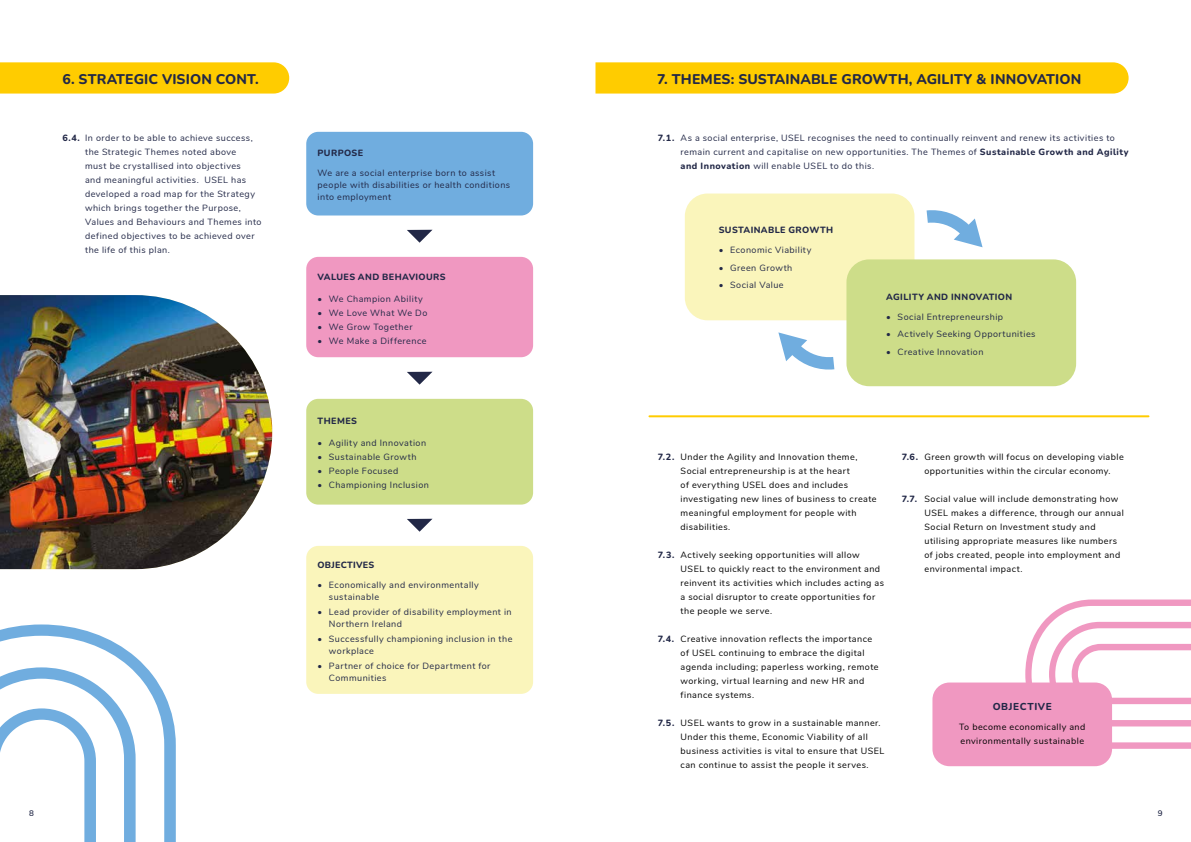
<style>
.page{position:relative;width:1191px;height:842px;background:#fff}
.page>*{position:absolute;margin:0;border:0;box-sizing:border-box;transform-origin:0 0}
.t1{font:800 14px "Nunito";letter-spacing:.01em;color:#222847}
.t2{font:800 10px "Nunito";letter-spacing:.06em;color:#222847}
.t3{font:9px/14px "Nunito";letter-spacing:.05em;color:#000}
.t4{font:9px/14px "Nunito";letter-spacing:.05em;color:#222847}
.t5{font:800 9px "Nunito";letter-spacing:.04em;color:#222847}
.t6{font:800 9px "Nunito";letter-spacing:.02em;color:#222847}
.t7{font:600 8px "Nunito";color:#222847}
.s1{font-weight:800}
.s2{font-weight:800;color:#222847}
</style>
<div class="page">
<div style="left:595px;top:62px;width:533px;height:32px;background:#fc0"></div>
<hr style="left:649px;top:415px;width:499px;height:2px;background:#fc0">
<div style="left:685px;top:194px;width:229px;height:126px;background:#faf5bb;border-radius:23px"></div>
<div style="left:846px;top:259px;width:230px;height:127px;background:#cddd89;border-radius:23px"></div>
<svg style="left:0;top:62px;width:289px;height:32px;background:#ffcd09"></svg>
<div style="left:306px;top:132px;width:227px;height:83px;background:#70addf;border-radius:12px"></div>
<div style="left:306px;top:257px;width:227px;height:100px;background:#f098c1;border-radius:12px"></div>
<div style="left:306px;top:399px;width:227px;height:106px;background:#cddd89;border-radius:12px"></div>
<div style="left:306px;top:546px;width:227px;height:148px;background:#faf5bb;border-radius:12px"></div>
<svg style="left:407px;top:372px;width:25px;height:13px"></svg>
<svg style="left:407px;top:519px;width:25px;height:13px"></svg>
<img style="left:0;top:295px;width:272px;height:274px">
<svg style="left:1025px;top:599px;width:166px;height:150px"></svg>
<svg style="left:407px;top:230px;width:25px;height:13px"></svg>
<svg style="left:926px;top:210px;width:56px;height:37px"></svg>
<svg style="left:778px;top:332px;width:56px;height:38px"></svg>
<div style="left:932px;top:682px;width:180px;height:84px;background:#f098c1;border-radius:17px"></div>
<svg style="left:0;top:624px;width:176px;height:218px"></svg>
<h1 class="t1" style="left:62px;top:70px;width:198px">6. STRATEGIC VISION CONT.</h1>
<p class="t4" style="left:85px;top:130px;width:178px;text-indent:-23px"><span class="s1">6.4.</span> In order to be able to achieve success, the Strategic Themes noted above<br>must be crystallised into objectives<br>and meaningful activities. USEL has developed a road map for the Strategy which brings together the Purpose, Values and Behaviours and Themes into defined objectives to be achieved over the life of this plan.</p>
<p class="t5" style="left:317px;top:147px;width:47px">PURPOSE</p>
<p class="t4" style="left:317px;top:167px;width:194px;line-height:12px">We are a social enterprise born to assist people with disabilities or health conditions into employment</p>
<p class="t5" style="left:317px;top:270px;width:130px">VALUES AND BEHAVIOURS</p>
<p class="t4" style="left:317px;top:291px;width:107px">• We Champion Ability</p>
<p class="t4" style="left:317px;top:305px;width:111px">• We Love What We Do</p>
<p class="t4" style="left:317px;top:319px;width:96px">• We Grow Together</p>
<p class="t4" style="left:317px;top:333px;width:110px">• We Make a Difference</p>
<p class="t5" style="left:317px;top:415px;width:41px">THEMES</p>
<p class="t4" style="left:317px;top:436px;width:110px">• Agility and Innovation</p>
<p class="t4" style="left:317px;top:450px;width:100px">• Sustainable Growth</p>
<p class="t4" style="left:317px;top:464px;width:82px">• People Focused</p>
<p class="t4" style="left:317px;top:478px;width:113px">• Championing Inclusion</p>
<p class="t6" style="left:317px;top:559px;width:58px">OBJECTIVES</p>
<p class="t4" style="left:329px;top:578px;width:151px;line-height:12px;text-indent:-11px">• Economically and environmentally sustainable</p>
<p class="t4" style="left:329px;top:605px;width:184px;line-height:12px;text-indent:-11px">• Lead provider of disability employment in<br>Northern Ireland</p>
<p class="t4" style="left:329px;top:632px;width:185px;line-height:12px;text-indent:-11px">• Successfully championing inclusion in the workplace</p>
<p class="t4" style="left:329px;top:659px;width:163px;line-height:12px;text-indent:-11px">• Partner of choice for Department for<br>Communities</p>
<h1 class="t1" style="left:657px;top:70px;width:425px">7. THEMES: SUSTAINABLE GROWTH, AGILITY &amp; INNOVATION</h1>
<p class="t4" style="left:680px;top:130px;width:449px;text-indent:-23px"><span class="s1">7.1.</span> As a social enterprise, USEL recognises the need to continually reinvent and renew its activities to remain current and capitalise on new opportunities. The Themes of <span class="s1">Sustainable Growth and Agility and Innovation</span> will enable USEL to do this.</p>
<p class="t5" style="left:719px;top:223px;width:116px">SUSTAINABLE GROWTH</p>
<p class="t4" style="left:719px;top:242px;width:94px">• Economic Viability</p>
<p class="t4" style="left:719px;top:260px;width:75px">• Green Growth</p>
<p class="t4" style="left:719px;top:278px;width:66px">• Social Value</p>
<p class="t5" style="left:886px;top:290px;width:127px">AGILITY AND INNOVATION</p>
<p class="t4" style="left:886px;top:309px;width:118px">• Social Entrepreneurship</p>
<p class="t4" style="left:886px;top:327px;width:151px">• Actively Seeking Opportunities</p>
<p class="t4" style="left:886px;top:344px;width:99px">• Creative Innovation</p>
<p class="t3" style="left:680px;top:449px;width:198px;text-indent:-23px"><span class="s2">7.2.</span> Under the Agility and Innovation theme, Social entrepreneurship is at the heart<br>of everything USEL does and includes investigating new lines of business to create meaningful employment for people with disabilities.</p>
<p class="t3" style="left:680px;top:547px;width:205px;text-indent:-23px"><span class="s2">7.3.</span> Actively seeking opportunities will allow USEL to quickly react to the environment and reinvent its activities which includes acting as a social disruptor to create opportunities for the people we serve.</p>
<p class="t3" style="left:680px;top:631px;width:199px;text-indent:-23px"><span class="s2">7.4.</span> Creative innovation reflects the importance of USEL continuing to embrace the digital agenda including; paperless working, remote working, virtual learning and new HR and finance systems.</p>
<p class="t3" style="left:680px;top:715px;width:205px;text-indent:-23px"><span class="s2">7.5.</span> USEL wants to grow in a sustainable manner.<br>Under this theme, Economic Viability of all business activities is vital to ensure that USEL can continue to assist the people it serves.</p>
<p class="t3" style="left:924px;top:449px;width:201px;text-indent:-23px"><span class="s2">7.6.</span> Green growth will focus on developing viable opportunities within the circular economy.</p>
<p class="t3" style="left:924px;top:491px;width:201px;text-indent:-23px"><span class="s2">7.7.</span> Social value will include demonstrating how USEL makes a difference, through our annual Social Return on Investment study and utilising appropriate measures like numbers of jobs created, people into employment and environmental impact.</p>
<p class="t2" style="left:992px;top:700px;width:61px">OBJECTIVE</p>
<p class="t3" style="left:959px;top:719px;width:128px">To become economically and environmentally sustainable</p>
<p class="t7" style="left:29px;top:807px;width:6px">8</p>
<p class="t7" style="left:1157px;top:807px;width:6px">9</p>
</div>
